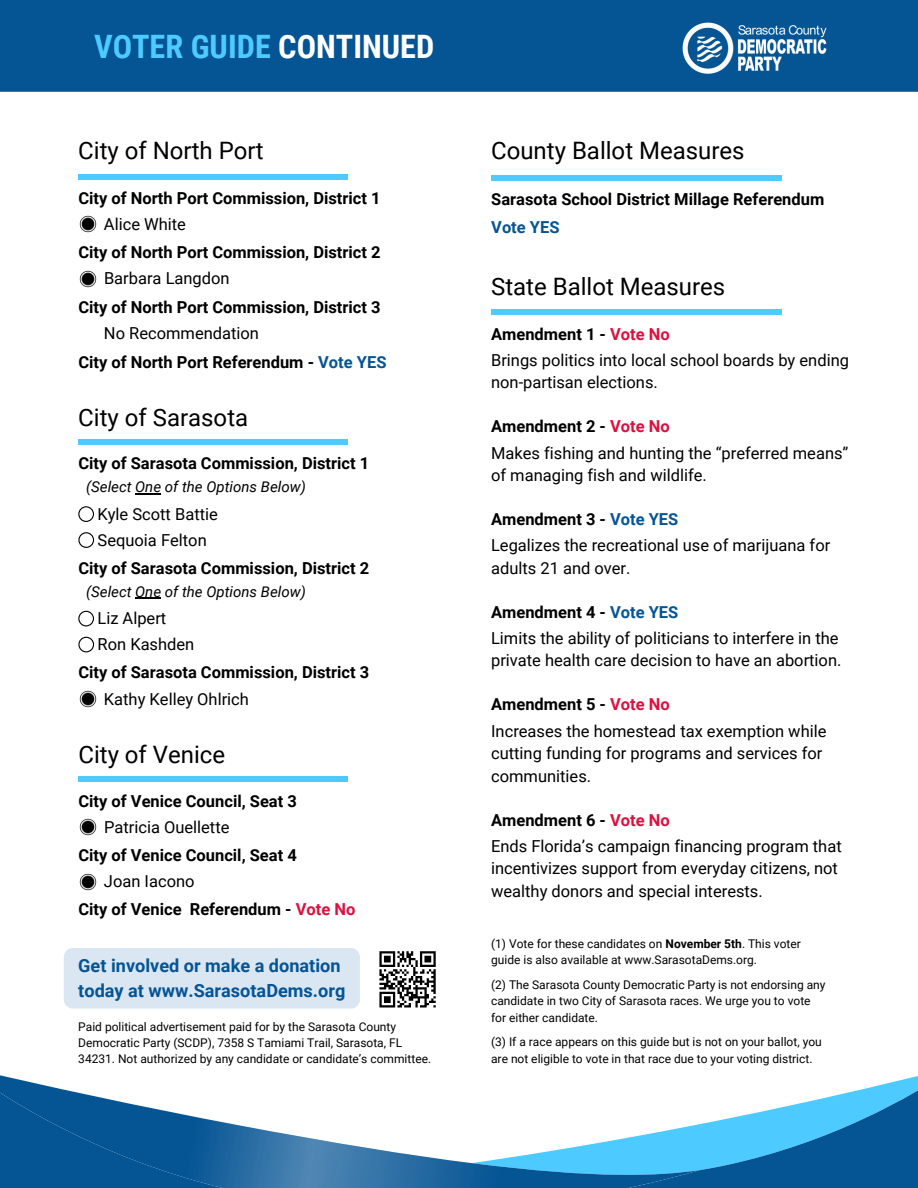
<style>
.page{position:relative;width:918px;height:1188px;background:#fff}
.page>*{position:absolute;margin:0;border:0;box-sizing:border-box;transform-origin:0 0}
.t1{font:700 32.25px "Roboto Condensed";color:#4dcaff}
.t2{font:24px "Roboto";color:#000}
.t3{font:700 18.15px/24.8px "Roboto";color:#055494}
.t4{font:16.5px/22.5px "Roboto";color:#000}
.t5{font:700 16.5px "Roboto";color:#000}
.t6{font:700 16.5px "Roboto";color:#055494}
.t7{font:italic 15px "Roboto";color:#000}
.t8{font:12px/16.5px "Roboto";color:#000}
.s1{color:#fff}
.s2{color:#055494}
.s3{color:#de0f3f}
.s4{font-weight:700}
</style>
<div class="page">
<svg style="left:701px;top:1076px;width:217px;height:112px"></svg>
<svg style="left:0;top:1075px;width:701px;height:113px"></svg>
<div style="left:0;top:0;width:918px;height:92px;background:#055494"></div>
<img style="left:682px;top:22px;width:145px;height:52px">
<div style="left:491px;top:175px;width:291px;height:6px;background:#4dcaff"></div>
<div style="left:78px;top:174px;width:270px;height:5px;background:#4dcaff"></div>
<img style="left:79px;top:215px;width:18px;height:18px">
<div style="left:78px;top:777px;width:270px;height:5px;background:#4dcaff"></div>
<img style="left:79px;top:818px;width:18px;height:18px">
<img style="left:79px;top:873px;width:18px;height:18px">
<div style="left:78px;top:439px;width:270px;height:6px;background:#4dcaff"></div>
<svg style="left:135px;top:494px;width:26px;height:1px"></svg>
<svg style="left:78px;top:506px;width:16px;height:16px"></svg>
<svg style="left:78px;top:532px;width:16px;height:16px"></svg>
<svg style="left:135px;top:598px;width:26px;height:1px"></svg>
<svg style="left:78px;top:611px;width:16px;height:15px"></svg>
<svg style="left:78px;top:637px;width:16px;height:15px"></svg>
<img style="left:79px;top:690px;width:18px;height:18px">
<div style="left:491px;top:310px;width:291px;height:5px;background:#4dcaff"></div>
<svg style="left:379px;top:951px;width:57px;height:57px"></svg>
<div style="left:64px;top:948px;width:296px;height:61px;background:#dae7f2"></div>
<img style="left:79px;top:270px;width:18px;height:18px">
<p class="t1" style="left:94px;top:29px;width:342px">VOTER GUIDE <span class="s1">CONTINUED</span></p>
<h4 class="t2" style="left:78px;top:137px;width:187px">City of North Port</h4>
<h3 class="t5" style="left:78px;top:189px;width:304px">City of North Port Commission, District 1</h3>
<h4 class="t4" style="left:104px;top:213px;width:84px">Alice White</h4>
<h3 class="t5" style="left:78px;top:243px;width:304px">City of North Port Commission, District 2</h3>
<h4 class="t5" style="left:78px;top:298px;width:304px">City of North Port Commission, District 3</h4>
<h3 class="t4" style="left:104px;top:322px;width:157px">No Recommendation</h3>
<h2 class="t5" style="left:78px;top:352px;width:310px">City of North Port Referendum - <span class="s2">Vote YES</span></h2>
<p class="t4" style="left:104px;top:267px;width:127px">Barbara Langdon</p>
<h3 class="t2" style="left:78px;top:404px;width:171px">City of Sarasota</h3>
<p class="t5" style="left:78px;top:454px;width:292px">City of Sarasota Commission, District 1</p>
<h4 class="t7" style="left:86px;top:479px;width:221px">(Select One of the Options Below)</h4>
<h2 class="t4" style="left:97px;top:503px;width:122px">Kyle Scott Battie</h2>
<h3 class="t4" style="left:98px;top:529px;width:111px">Sequoia Felton</h3>
<p class="t5" style="left:78px;top:559px;width:292px">City of Sarasota Commission, District 2</p>
<h4 class="t7" style="left:86px;top:583px;width:221px">(Select One of the Options Below)</h4>
<h3 class="t4" style="left:97px;top:607px;width:70px">Liz Alpert</h3>
<p class="t4" style="left:98px;top:633px;width:98px">Ron Kashden</p>
<h4 class="t5" style="left:78px;top:663px;width:292px">City of Sarasota Commission, District 3</h4>
<h2 class="t4" style="left:104px;top:688px;width:147px">Kathy Kelley Ohlrich</h2>
<h3 class="t2" style="left:78px;top:741px;width:148px">City of Venice</h3>
<h5 class="t5" style="left:78px;top:791px;width:220px">City of Venice Council, Seat 3</h5>
<h4 class="t4" style="left:104px;top:816px;width:127px">Patricia Ouellette</h4>
<h5 class="t5" style="left:78px;top:846px;width:220px">City of Venice Council, Seat 4</h5>
<h4 class="t4" style="left:104px;top:870px;width:92px">Joan Iacono</h4>
<h3 class="t5" style="left:78px;top:900px;width:278px">City of Venice Referendum - <span class="s3">Vote No</span></h3>
<h3 class="t3" style="left:78px;top:954px;width:269px">Get involved or make a donation today at www.SarasotaDems.org</h3>
<p class="t8" style="left:78px;top:1019px;width:354px;line-height:16px">Paid political advertisement paid for by the Sarasota County<br>Democratic Party (SCDP), 7358 S Tamiami Trail, Sarasota, FL<br>34231. Not authorized by any candidate or candidate’s committee.</p>
<h2 class="t2" style="left:491px;top:137px;width:255px">County Ballot Measures</h2>
<h3 class="t5" style="left:491px;top:190px;width:335px">Sarasota School District Millage Referendum</h3>
<p class="t6" style="left:491px;top:218px;width:70px">Vote YES</p>
<h3 class="t2" style="left:491px;top:272px;width:236px">State Ballot Measures</h3>
<h4 class="t5" style="left:491px;top:324px;width:180px">Amendment 1 - <span class="s3">Vote No</span></h4>
<h3 class="t4" style="left:491px;top:349px;width:359px">Brings politics into local school boards by ending non-partisan elections.</h3>
<h4 class="t5" style="left:491px;top:417px;width:180px">Amendment 2 - <span class="s3">Vote No</span></h4>
<h3 class="t4" style="left:491px;top:442px;width:359px">Makes fishing and hunting the “preferred means” of managing fish and wildlife.</h3>
<h4 class="t5" style="left:491px;top:510px;width:189px">Amendment 3 - <span class="s2">Vote YES</span></h4>
<h3 class="t4" style="left:491px;top:534px;width:341px">Legalizes the recreational use of marijuana for adults 21 and over.</h3>
<h4 class="t5" style="left:491px;top:602px;width:189px">Amendment 4 - <span class="s2">Vote YES</span></h4>
<h3 class="t4" style="left:491px;top:627px;width:352px">Limits the ability of politicians to interfere in the private health care decision to have an abortion.</h3>
<h4 class="t5" style="left:491px;top:695px;width:180px">Amendment 5 - <span class="s3">Vote No</span></h4>
<h3 class="t4" style="left:491px;top:720px;width:337px">Increases the homestead tax exemption while cutting funding for programs and services for communities.</h3>
<h4 class="t5" style="left:491px;top:810px;width:180px">Amendment 6 - <span class="s3">Vote No</span></h4>
<p class="t4" style="left:491px;top:835px;width:352px">Ends Florida’s campaign financing program that incentivizes support from everyday citizens, not wealthy donors and special interests.</p>
<h3 class="t8" style="left:491px;top:936px;width:311px">(1) Vote for these candidates on <span class="s4">November 5th</span>. This voter guide is also available at www.SarasotaDems.org.</h3>
<h3 class="t8" style="left:491px;top:977px;width:336px">(2) The Sarasota County Democratic Party is not endorsing any candidate in two City of Sarasota races. We urge you to vote for either candidate.</h3>
<h2 class="t8" style="left:491px;top:1034px;width:332px">(3) If a race appears on this guide but is not on your ballot, you are not eligible to vote in that race due to your voting district.</h2>
</div>
